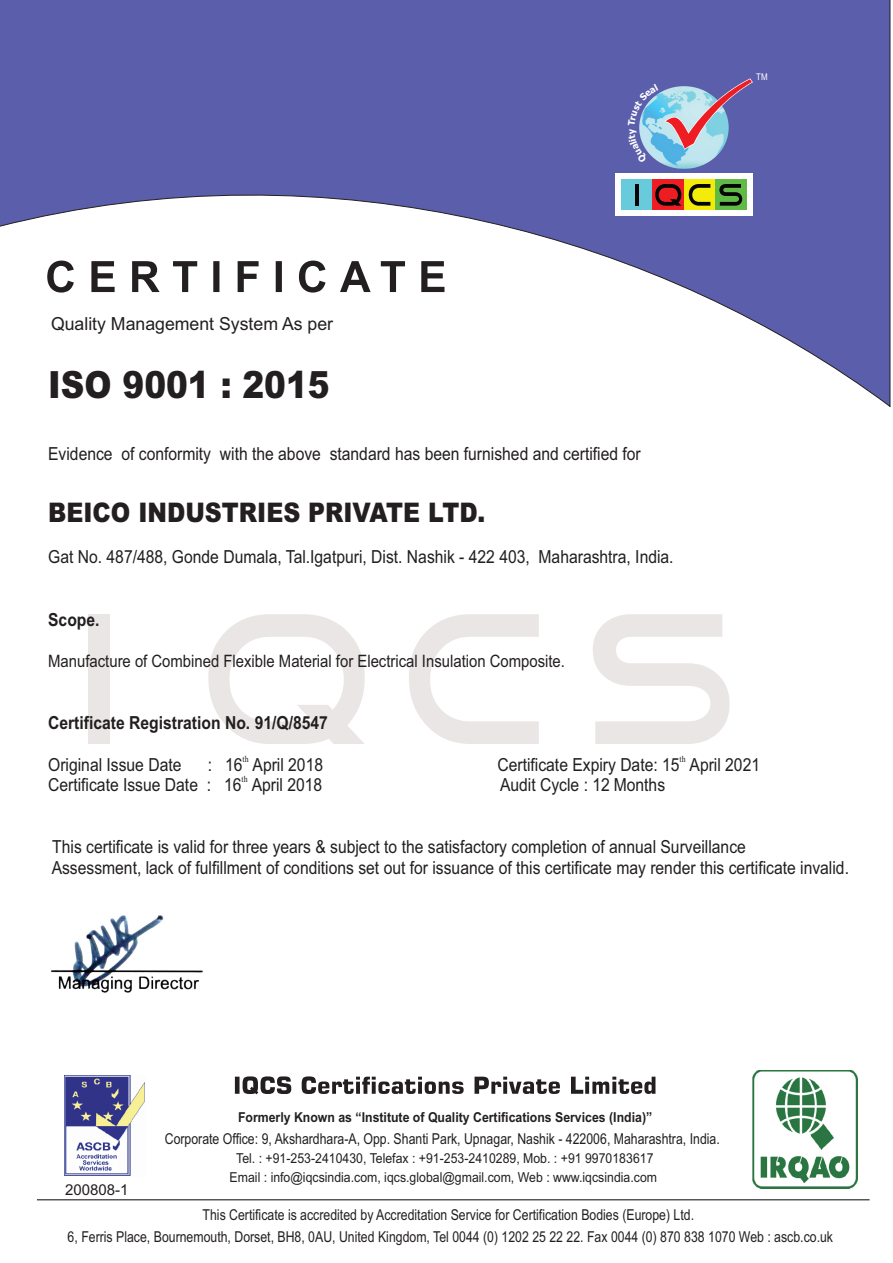
<style>
.page{position:relative;width:893px;height:1263px;background:#fff}
.page>*{position:absolute;margin:0;border:0;box-sizing:border-box;transform-origin:0 0}
.t1{font:900 37.5px "Arial";color:#231f20;scale:.87 1}
.t2{font:900 27px "Arial";color:#231f20;scale:.87 1}
.t3{font:18px/20.7px "Arial";color:#231f20;scale:.87 1}
.t4{font:700 18px "Arial";color:#231f20;scale:.87 1}
.t5{font:18px "Arial";color:#231f20}
.t6{font:17.1px "Arial";color:#231f20;scale:.87 1}
.t7{font:15px/22.2px "Arial Narrow";color:#231f20;text-align:center}
.t8{font:15px "Arial";color:#231f20}
.t9{font:13.65px/19px "Arial Narrow";color:#231f20;text-align:center;scale:1.1 1}
.t10{font:700 13.65px "Arial Narrow";color:#231f20;scale:1.1 1}
.t11{font:9.15px "Arial";color:#fff;scale:.86 1}
.t12{font:9px "Times New Roman";color:#231f20;scale:.87 1}
</style>
<div class="page">
<svg style="left:0;top:0;width:891px;height:408px;fill:#5b5eaa"></svg>
<svg style="left:47px;top:261px;width:397px;height:32px"></svg>
<svg style="left:593px;top:614px;width:137px;height:130px"></svg>
<svg style="left:409px;top:614px;width:130px;height:130px"></svg>
<svg style="left:208px;top:614px;width:157px;height:130px"></svg>
<div style="left:89px;top:614px;width:21px;height:130px;background:#ebe6e6"></div>
<div style="left:615px;top:173px;width:138px;height:43px;background:#fff"></div>
<div style="left:621px;top:180px;width:32px;height:30px;background:#68cbdc"></div>
<div style="left:653px;top:180px;width:31px;height:30px;background:#ee1d23"></div>
<div style="left:684px;top:180px;width:31px;height:30px;background:#f3eb0a"></div>
<div style="left:715px;top:180px;width:31px;height:30px;background:#5fbb46"></div>
<svg style="left:719px;top:184px;width:23px;height:22px"></svg>
<svg style="left:689px;top:184px;width:21px;height:22px"></svg>
<svg style="left:655px;top:184px;width:26px;height:22px"></svg>
<hr style="left:635px;top:184px;width:4px;height:22px;background:#040504">
<img style="left:639px;top:86px;width:90px;height:83px;border-radius:50%">
<svg style="left:665px;top:79px;width:87px;height:70px;background:#9592b6"></svg>
<svg style="left:235px;top:1076px;width:420px;height:18px"></svg>
<hr style="left:37px;top:1199px;width:833px;height:1px;background:#231f20">
<img style="left:65px;top:1075px;width:80px;height:101px">
<img style="left:752px;top:1071px;width:106px;height:117px">
<img style="left:51px;top:915px;width:152px;height:78px">
<svg style="left:628px;top:83px;width:30px;height:80px;background:#6e88c2"></svg>
<p class="t11" style="left:756px;top:73px;width:15px">TM</p>
<p class="t5" style="left:51px;top:316px;width:284px">Quality Management System As per</p>
<h1 class="t1" style="left:48px;top:371px;width:325px">ISO 9001 : 2015</h1>
<p class="t3" style="left:48px;top:445px;width:683px">Evidence of conformity with the above standard has been furnished and certified for</p>
<h2 class="t2" style="left:48px;top:503px;width:504px">BEICO INDUSTRIES PRIVATE LTD.</h2>
<p class="t3" style="left:48px;top:548px;width:720px">Gat No. 487/488, Gonde Dumala, Tal.Igatpuri, Dist. Nashik - 422 403, Maharashtra, India.</p>
<p class="t4" style="left:48px;top:612px;width:61px">Scope.</p>
<p class="t6" style="left:48px;top:654px;width:596px">Manufacture of Combined Flexible Material for Electrical Insulation Composite.</p>
<p class="t4" style="left:48px;top:716px;width:323px">Certificate Registration No. 91/Q/8547</p>
<p class="t12" style="left:243px;top:755px;width:9px">th</p>
<p class="t12" style="left:679px;top:755px;width:9px">th</p>
<p class="t3" style="left:48px;top:755px;width:155px">Original Issue Date</p>
<p class="t3" style="left:208px;top:755px;width:134px">: 16 April 2018</p>
<p class="t3" style="left:497px;top:755px;width:303px">Certificate Expiry Date: 15 April 2021</p>
<p class="t12" style="left:242px;top:776px;width:9px">th</p>
<p class="t3" style="left:48px;top:776px;width:316px">Certificate Issue Date : 16 April 2018</p>
<p class="t3" style="left:500px;top:776px;width:191px">Audit Cycle : 12 Months</p>
<p class="t3" style="left:52px;top:838px;width:918px">This certificate is valid for three years &amp; subject to the satisfactory completion of annual Surveillance<br>Assessment, lack of fulfillment of conditions set out for issuance of this certificate may render this certificate invalid.</p>
<p class="t8" style="left:65px;top:1184px;width:65px">200808-1</p>
<p class="t10" style="left:238px;top:1112px;width:378px">Formerly Known as “Institute of Quality Certifications Services (India)”</p>
<p class="t7" style="left:165px;top:1128px;width:556px">Corporate Office: 9, Akshardhara-A, Opp. Shanti Park, Upnagar, Nashik - 422006, Maharashtra, India.</p>
<p class="t9" style="left:230px;top:1150px;width:390px">Tel. : +91-253-2410430, Telefax : +91-253-2410289, Mob. : +91 9970183617<br>Email : info@iqcsindia.com, iqcs.global@gmail.com, Web : www.iqcsindia.com</p>
<p class="t7" style="left:68px;top:1205px;width:767px">This Certificate is accredited by Accreditation Service for Certification Bodies (Europe) Ltd.<br>6, Ferris Place, Bournemouth, Dorset, BH8, 0AU, United Kingdom, Tel 0044 (0) 1202 25 22 22. Fax 0044 (0) 870 838 1070 Web : ascb.co.uk</p>
</div>
